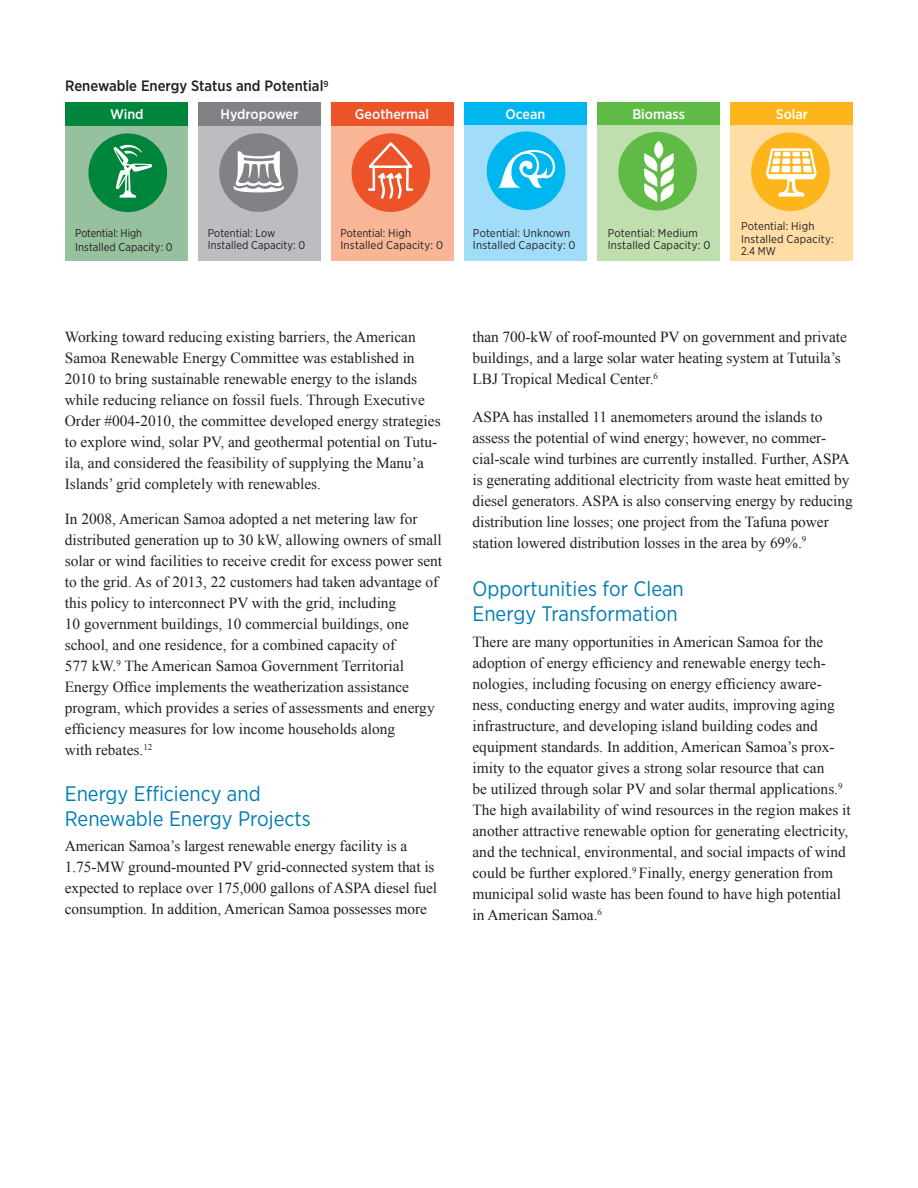
<style>
.page{position:relative;width:918px;height:1188px;background:#fff}
.page>*{position:absolute;margin:0;border:0;box-sizing:border-box;transform-origin:0 0}
.t1{font:21px/25.5px "Gotham Narrow";color:#007db5}
.body_text{font:15.3px/21px "Times New Roman";color:#231f20}
.table_head{font:500 15px "Gotham Narrow";color:#231f20}
.graphic_title{font:500 13.8px "Gotham Narrow";color:#fff;scale:1.04 1}
.graphic_text{font:11.4px/12.8px "Gotham Narrow";letter-spacing:.01em;color:#231f20}
.graphic_text-2{font:11.4px/14.5px "Gotham Narrow";letter-spacing:.01em;color:#231f20;scale:.95 1}
.graphic_text-3{font:11.4px "Gotham Narrow";letter-spacing:.01em;color:#231f20;scale:.93 1}
</style>
<div class="page">
<div style="left:731px;top:102px;width:122px;height:159px;background:#ffdda5"></div>
<div style="left:751px;top:132px;width:79px;height:79px;background:#fcb61c;border-radius:50%"></div>
<svg style="left:766px;top:148px;width:51px;height:49px"></svg>
<div style="left:731px;top:102px;width:122px;height:23px;background:#fcb61c"></div>
<div style="left:331px;top:102px;width:122px;height:158px;background:#f8b696"></div>
<div style="left:352px;top:133px;width:78px;height:79px;background:#ec5328;border-radius:50%"></div>
<svg style="left:367px;top:140px;width:48px;height:121px"></svg>
<div style="left:331px;top:102px;width:122px;height:24px;background:#ec5328"></div>
<div style="left:198px;top:102px;width:123px;height:158px;background:#bcbdc0"></div>
<div style="left:198px;top:102px;width:123px;height:23px;background:#808285"></div>
<div style="left:219px;top:133px;width:79px;height:79px;background:#808285;border-radius:50%"></div>
<svg style="left:233px;top:151px;width:51px;height:41px"></svg>
<div style="left:66px;top:102px;width:122px;height:158px;background:#96c09e"></div>
<div style="left:66px;top:102px;width:122px;height:24px;background:#00853d"></div>
<div style="left:88px;top:133px;width:79px;height:79px;background:#00853d;border-radius:50%"></div>
<svg style="left:113px;top:145px;width:39px;height:53px"></svg>
<div style="left:464px;top:102px;width:122px;height:159px;background:#a1ddf8"></div>
<div style="left:464px;top:102px;width:122px;height:23px;background:#00b6ef"></div>
<div style="left:487px;top:131px;width:78px;height:79px;background:#00b6ef;border-radius:50%"></div>
<svg style="left:498px;top:150px;width:57px;height:38px"></svg>
<div style="left:597px;top:102px;width:123px;height:159px;background:#c0dfae"></div>
<div style="left:597px;top:102px;width:123px;height:23px;background:#60bb46"></div>
<div style="left:618px;top:132px;width:79px;height:79px;background:#60bb46;border-radius:50%"></div>
<svg style="left:644px;top:153px;width:30px;height:49px"></svg>
<svg style="left:654px;top:141px;width:9px;height:18px"></svg>
<p class="table_head" style="left:65px;top:77px;width:265px">Renewable Energy Status and Potential<sup>9</sup></p>
<p class="graphic_title" style="left:221px;top:105px;width:76px">Hydropower</p>
<p class="graphic_title" style="left:110px;top:105px;width:34px">Wind</p>
<p class="graphic_title" style="left:505px;top:106px;width:40px">Ocean</p>
<p class="graphic_title" style="left:355px;top:105px;width:73px">Geothermal</p>
<p class="graphic_title" style="left:632px;top:106px;width:52px">Biomass</p>
<p class="graphic_title" style="left:776px;top:106px;width:33px">Solar</p>
<p class="graphic_text-2" style="left:75px;top:225px;width:104px">Potential: High<br>Installed Capacity: 0</p>
<p class="graphic_text" style="left:208px;top:226px;width:99px">Potential: Low<br>Installed Capacity: 0</p>
<p class="graphic_text" style="left:340px;top:226px;width:104px">Potential: High<br>Installed Capacity: 0</p>
<p class="graphic_text" style="left:473px;top:226px;width:104px">Potential: Unknown<br>Installed Capacity: 0</p>
<p class="graphic_text" style="left:608px;top:226px;width:92px">Potential: Medium</p>
<p class="graphic_text" style="left:608px;top:239px;width:104px">Installed Capacity: 0</p>
<p class="graphic_text" style="left:741px;top:219px;width:75px">Potential: High</p>
<p class="graphic_text" style="left:741px;top:232px;width:94px">Installed Capacity:</p>
<p class="graphic_text-3" style="left:741px;top:244px;width:39px">2.4 MW</p>
<p class="body_text" style="left:65px;top:326px;width:377px">Working toward reducing existing barriers, the American Samoa Renewable Energy Committee was established in 2010 to bring sustainable renewable energy to the islands while reducing reliance on fossil fuels. Through Executive Order #004-2010, the committee developed energy strategies to explore wind, solar PV, and geothermal potential on Tutu&shy;ila, and considered the feasibility of supplying the Manu’a Islands’ grid completely with renewables.</p>
<p class="body_text" style="left:65px;top:508px;width:379px">In 2008, American Samoa adopted a net metering law for distributed generation up to 30 kW, allowing owners of small solar or wind facilities to receive credit for excess power sent to the grid. As of 2013, 22 customers had taken advantage of this policy to interconnect PV with the grid, including</p>
<p class="body_text" style="left:65px;top:613px;width:346px">10 government buildings, 10 commercial buildings, one school, and one residence, for a combined capacity of</p>
<p class="body_text" style="left:65px;top:655px;width:371px">577 kW.<sup>9</sup> The American Samoa Government Territorial Energy Office implements the weatherization assistance program, which provides a series of assessments and energy efficiency measures for low income households along</p>
<p class="body_text" style="left:65px;top:739px;width:89px">with rebates.<sup>12</sup></p>
<h2 class="t1" style="left:65px;top:780px;width:247px">Energy Efficiency and<br>Renewable Energy Projects</h2>
<p class="body_text" style="left:65px;top:836px;width:374px">American Samoa’s largest renewable energy facility is a 1.75-MW ground-mounted PV grid-connected system that is expected to replace over 175,000 gallons of ASPA diesel fuel consumption. In addition, American Samoa possesses more</p>
<p class="body_text" style="left:472px;top:326px;width:376px">than 700-kW of roof-mounted PV on government and private buildings, and a large solar water heating system at Tutuila’s<br>LBJ Tropical Medical Center.<sup>6</sup></p>
<p class="body_text" style="left:472px;top:406px;width:382px">ASPA has installed 11 anemometers around the islands to assess the potential of wind energy; however, no commer&shy;cial-scale wind turbines are currently installed. Further, ASPA is generating additional electricity from waste heat emitted by diesel generators. ASPA is also conserving energy by reducing distribution line losses; one project from the Tafuna power station lowered distribution losses in the area by 69%.<sup>9</sup></p>
<h2 class="t1" style="left:472px;top:575px;width:213px">Opportunities for Clean<br>Energy Transformation</h2>
<p class="body_text" style="left:472px;top:631px;width:380px">There are many opportunities in American Samoa for the adoption of energy efficiency and renewable energy tech&shy;nologies, including focusing on energy efficiency aware&shy;ness, conducting energy and water audits, improving aging infrastructure, and developing island building codes and equipment standards. In addition, American Samoa’s prox&shy;imity to the equator gives a strong solar resource that can<br>be utilized through solar PV and solar thermal applications.<sup>9<br></sup>The high availability of wind resources in the region makes it another attractive renewable option for generating electricity, and the technical, environmental, and social impacts of wind could be further explored.<sup>9</sup> Finally, energy generation from municipal solid waste has been found to have high potential in American Samoa.<sup>6</sup></p>
</div>
